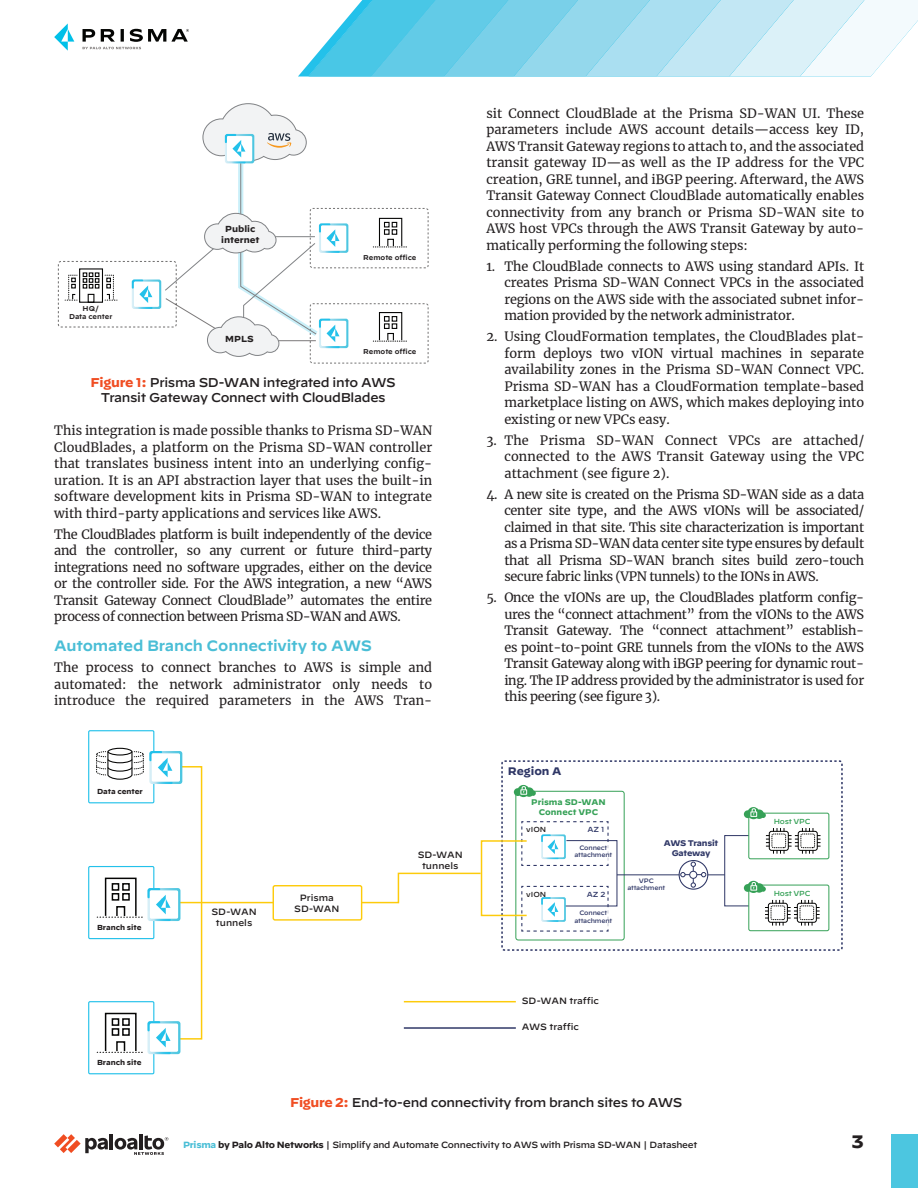
<style>
.page{position:relative;width:918px;height:1188px;background:#fff}
.page>*{position:absolute;margin:0;border:0;box-sizing:border-box;transform-origin:0 0}
.t1{font:700 18px "Decimal";color:#231f20}
.t2{font:600 15px "Decimal";letter-spacing:-.01em;color:#4abed6}
.body-text{font:12.75px/16.5px "Merriweather";color:#231f20;text-align:justify}
.figure-title{font:500 12.75px/15.3px "Decimal";letter-spacing:-.025em;color:#231f20;text-align:center}
.t3{font:700 10.95px "Decimal";color:#2f3766}
.t4{font:500 9.15px/10.9px "Decimal";color:#231f20;text-align:center}
.t5{font:500 9px "Decimal";letter-spacing:-.025em;color:#231f20}
.t6{font:700 8.7px/10.5px "Decimal";color:#231f20;text-align:center}
.t7{font:700 8.25px/9.9px "Decimal";color:#36a157;text-align:center}
.t8{font:700 8.25px/9.1px "Decimal";letter-spacing:-.03em;color:#2f3766;text-align:center}
.t9{font:500 7.35px "Decimal";letter-spacing:-.025em;color:#36a157}
.t10{font:500 7.35px "Decimal";color:#231f20}
.t11{font:500 7.35px "Decimal";color:#2f3766}
.t12{font:700 7.2px "Decimal";color:#231f20}
.t13{font:600 7.05px/8.4px "Decimal";color:#231f20;text-align:center}
.t14{font:500 6.45px/7.6px "Decimal";letter-spacing:-.025em;color:#2f3766;text-align:center}
.s1{font-weight:700;color:#f04d22}
.s2{font-weight:700;color:#4abed6}
.s3{font-weight:700}
</style>
<div class="page">
<svg style="left:298px;top:0;width:620px;height:76px"></svg>
<hr style="left:110px;top:1134px;width:3px;height:15px;background:#231f20">
<svg style="left:54px;top:1134px;width:54px;height:19px"></svg>
<hr style="left:139px;top:1134px;width:4px;height:15px;background:#231f20">
<svg style="left:115px;top:1135px;width:53px;height:20px"></svg>
<div style="left:891px;top:1134px;width:27px;height:54px;background:#4cc6e0"></div>
<svg style="left:54px;top:23px;width:20px;height:28px"></svg>
<svg style="left:83px;top:29px;width:106px;height:20px"></svg>
<div style="left:310px;top:208px;width:119px;height:60px;border:1px dashed #767575;border-radius:2px"></div>
<div style="left:58px;top:261px;width:119px;height:67px;border:1px dashed #767575;border-radius:3px"></div>
<div style="left:310px;top:303px;width:119px;height:61px;border:1px dashed #767575;border-radius:2px"></div>
<div style="left:379px;top:218px;width:23px;height:29px;border:1px solid #050504"></div>
<div style="left:387px;top:239px;width:7px;height:8px;border:1px solid #050504"></div>
<svg style="left:384px;top:222px;width:13px;height:13px"></svg>
<svg style="left:373px;top:247px;width:33px;height:1px"></svg>
<div style="left:379px;top:312px;width:23px;height:29px;border:1px solid #050504"></div>
<div style="left:387px;top:333px;width:7px;height:8px;border:1px solid #050504"></div>
<svg style="left:384px;top:316px;width:13px;height:13px"></svg>
<svg style="left:373px;top:341px;width:33px;height:1px"></svg>
<div style="left:79px;top:268px;width:24px;height:35px;border:1px solid #050504"></div>
<div style="left:88px;top:294px;width:6px;height:9px;border:1px solid #050504"></div>
<svg style="left:65px;top:272px;width:34px;height:29px"></svg>
<svg style="left:105px;top:275px;width:13px;height:26px"></svg>
<svg style="left:132px;top:103px;width:216px;height:254px"></svg>
<div style="left:501px;top:760px;width:342px;height:191px;border:2px dashed #2f3766;border-radius:2px"></div>
<div style="left:515px;top:791px;width:110px;height:149px;border:1px solid #36a157;border-radius:2px"></div>
<div style="left:88px;top:730px;width:66px;height:73px;border:1px solid #23c1ea"></div>
<div style="left:88px;top:866px;width:66px;height:73px;border:1px solid #23c1ea"></div>
<div style="left:105px;top:1013px;width:32px;height:39px;border:1px solid #050504"></div>
<div style="left:112px;top:1018px;width:7px;height:8px;border:1px solid #050504"></div>
<div style="left:122px;top:1018px;width:8px;height:8px;border:1px solid #050504"></div>
<div style="left:88px;top:1001px;width:66px;height:73px;border:1px solid #23c1ea"></div>
<div style="left:107px;top:748px;width:26px;height:8px;border:1px solid #050504;border-radius:50%"></div>
<div style="left:174px;top:766px;width:28px;height:274px;border:1px solid #fdcb0b"></div>
<hr style="left:617px;top:875px;width:108px;height:1px;background:#2f3766">
<div style="left:724px;top:835px;width:25px;height:71px;border:1px solid #2f3766"></div>
<svg style="left:766px;top:828px;width:55px;height:26px"></svg>
<div style="left:748px;top:813px;width:81px;height:46px;border:1px solid #36a157;border-radius:2px"></div>
<svg style="left:765px;top:900px;width:55px;height:26px"></svg>
<div style="left:748px;top:885px;width:81px;height:46px;border:1px solid #36a157;border-radius:2px"></div>
<div style="left:481px;top:840px;width:46px;height:76px;border:1px solid #fdcb0b"></div>
<hr style="left:404px;top:1001px;width:112px;height:1px;background:#fdcb0b">
<hr style="left:404px;top:1027px;width:112px;height:2px;background:#2f3766">
<svg style="left:514px;top:785px;width:22px;height:12px"></svg>
<svg style="left:744px;top:807px;width:22px;height:12px"></svg>
<svg style="left:744px;top:881px;width:22px;height:12px"></svg>
<div style="left:679px;top:860px;width:29px;height:30px;border:1px solid #2f3766;border-radius:50%"></div>
<svg style="left:680px;top:862px;width:26px;height:26px"></svg>
<div style="left:690px;top:871px;width:7px;height:7px;background:#fff;border-radius:50%"></div>
<div style="left:689px;top:871px;width:8px;height:8px;border:1px solid #2f3766;border-radius:50%"></div>
<svg style="left:96px;top:751px;width:86px;height:33px"></svg>
<svg style="left:97px;top:872px;width:385px;height:49px"></svg>
<svg style="left:97px;top:1021px;width:83px;height:33px"></svg>
<svg style="left:521px;top:821px;width:97px;height:111px"></svg>
<p class="t13" style="left:69px;top:303px;width:45px">HQ/<br>Data center</p>
<p class="t6" style="left:221px;top:224px;width:40px">Public internet</p>
<p class="t6" style="left:225px;top:334px;width:30px">MPLS</p>
<p class="t13" style="left:363px;top:252px;width:55px">Remote office</p>
<p class="t13" style="left:363px;top:346px;width:55px">Remote office</p>
<p class="figure-title" style="left:91px;top:373px;width:307px"><span class="s1">Figure 1:</span> Prisma SD-WAN integrated into AWS<br>Transit Gateway Connect with CloudBlades</p>
<p class="body-text" style="left:54px;top:422px;width:380px">This integration is made possible thanks to Prisma SD-WAN CloudBlades, a platform on the Prisma SD-WAN controller that translates business intent into an underlying config&shy;uration. It is an API abstraction layer that uses the built-in software development kits in Prisma SD-WAN to integrate with third-party applications and services like AWS.</p>
<p class="body-text" style="left:54px;top:526px;width:380px">The CloudBlades platform is built independently of the device and the controller, so any current or future third-party integrations need no software upgrades, either on the device or the controller side. For the AWS integration, a new “AWS Transit Gateway Connect CloudBlade” automates the entire process of connection between Prisma SD-WAN and AWS.</p>
<p class="t2" style="left:54px;top:632px;width:319px">Automated Branch Connectivity to AWS</p>
<p class="body-text" style="left:54px;top:659px;width:380px">The process to connect branches to AWS is simple and automated: the network administrator only needs to introduce the required parameters in the AWS Tran-</p>
<p class="t12" style="left:97px;top:787px;width:47px">Data center</p>
<p class="t12" style="left:97px;top:923px;width:46px">Branch site</p>
<p class="t4" style="left:300px;top:891px;width:36px">Prisma</p>
<p class="t4" style="left:212px;top:905px;width:47px">SD-WAN</p>
<p class="t4" style="left:294px;top:902px;width:47px">SD-WAN</p>
<p class="t4" style="left:216px;top:916px;width:38px">tunnels</p>
<p class="t4" style="left:418px;top:848px;width:47px">SD-WAN tunnels</p>
<p class="body-text" style="left:486px;top:105px;width:379px">sit Connect CloudBlade at the Prisma SD-WAN UI. These parameters include AWS account details—access key ID, AWS Transit Gateway regions to attach to, and the associated transit gateway ID—as well as the IP address for the VPC creation, GRE tunnel, and iBGP peering. Afterward, the AWS Transit Gateway Connect CloudBlade automatically enables connectivity from any branch or Prisma SD-WAN site to AWS host VPCs through the AWS Transit Gateway by auto&shy;matically performing the following steps:</p>
<p class="body-text" style="left:504px;top:258px;width:361px;text-indent:-18px">1. The CloudBlade connects to AWS using standard APIs. It creates Prisma SD-WAN Connect VPCs in the associated regions on the AWS side with the associated subnet infor&shy;mation provided by the network administrator.</p>
<p class="body-text" style="left:504px;top:328px;width:361px;text-indent:-18px">2. Using CloudFormation templates, the CloudBlades plat&shy;form deploys two vION virtual machines in separate availability zones in the Prisma SD-WAN Connect VPC.<br>Prisma SD-WAN has a CloudFormation template-based marketplace listing on AWS, which makes deploying into existing or new VPCs easy.</p>
<p class="body-text" style="left:504px;top:432px;width:361px;text-indent:-18px">3. The Prisma SD-WAN Connect VPCs are attached/ connected to the AWS Transit Gateway using the VPC attachment (see figure 2).</p>
<p class="body-text" style="left:504px;top:486px;width:361px;text-indent:-18px">4. A new site is created on the Prisma SD-WAN side as a data center site type, and the AWS vIONs will be associated/ claimed in that site. This site characterization is important as a Prisma SD-WAN data center site type ensures by default that all Prisma SD-WAN branch sites build zero-touch secure fabric links (VPN tunnels) to the IONs in AWS.</p>
<p class="body-text" style="left:504px;top:589px;width:361px;text-indent:-18px">5. Once the vIONs are up, the CloudBlades platform config&shy;ures the “connect attachment” from the vIONs to the AWS Transit Gateway. The “connect attachment” establish&shy;es point-to-point GRE tunnels from the vIONs to the AWS Transit Gateway along with iBGP peering for dynamic rout&shy;ing. The IP address provided by the administrator is used for this peering (see figure 3).</p>
<p class="t3" style="left:508px;top:765px;width:55px">Region A</p>
<p class="t7" style="left:531px;top:797px;width:76px">Prisma SD-WAN<br>Connect VPC</p>
<p class="t10" style="left:526px;top:822px;width:22px">vION</p>
<p class="t10" style="left:526px;top:887px;width:22px">vION</p>
<p class="t11" style="left:588px;top:822px;width:19px">AZ 1</p>
<p class="t14" style="left:574px;top:843px;width:39px">Connect attachment</p>
<p class="t11" style="left:587px;top:887px;width:20px">AZ 2</p>
<p class="t14" style="left:574px;top:908px;width:39px">Connect attachment</p>
<p class="t8" style="left:664px;top:839px;width:56px">AWS Transit<br>Gateway</p>
<p class="t14" style="left:627px;top:876px;width:39px">VPC attachment</p>
<p class="t9" style="left:774px;top:814px;width:38px">Host VPC</p>
<p class="t9" style="left:774px;top:886px;width:38px">Host VPC</p>
<p class="t12" style="left:97px;top:1058px;width:46px">Branch site</p>
<p class="t4" style="left:522px;top:994px;width:79px">SD-WAN traffic</p>
<p class="t4" style="left:522px;top:1020px;width:59px">AWS traffic</p>
<p class="figure-title" style="left:290px;top:1093px;width:394px"><span class="s1">Figure 2:</span> End-to-end connectivity from branch sites to AWS</p>
<p class="t5" style="left:183px;top:1137px;width:516px"><span class="s2">Prisma</span> <span class="s3">by Palo Alto Networks</span> | Simplify and Automate Connectivity to AWS with Prisma SD-WAN | Datasheet</p>
<h1 class="t1" style="left:852px;top:1132px;width:14px">3</h1>
</div>
